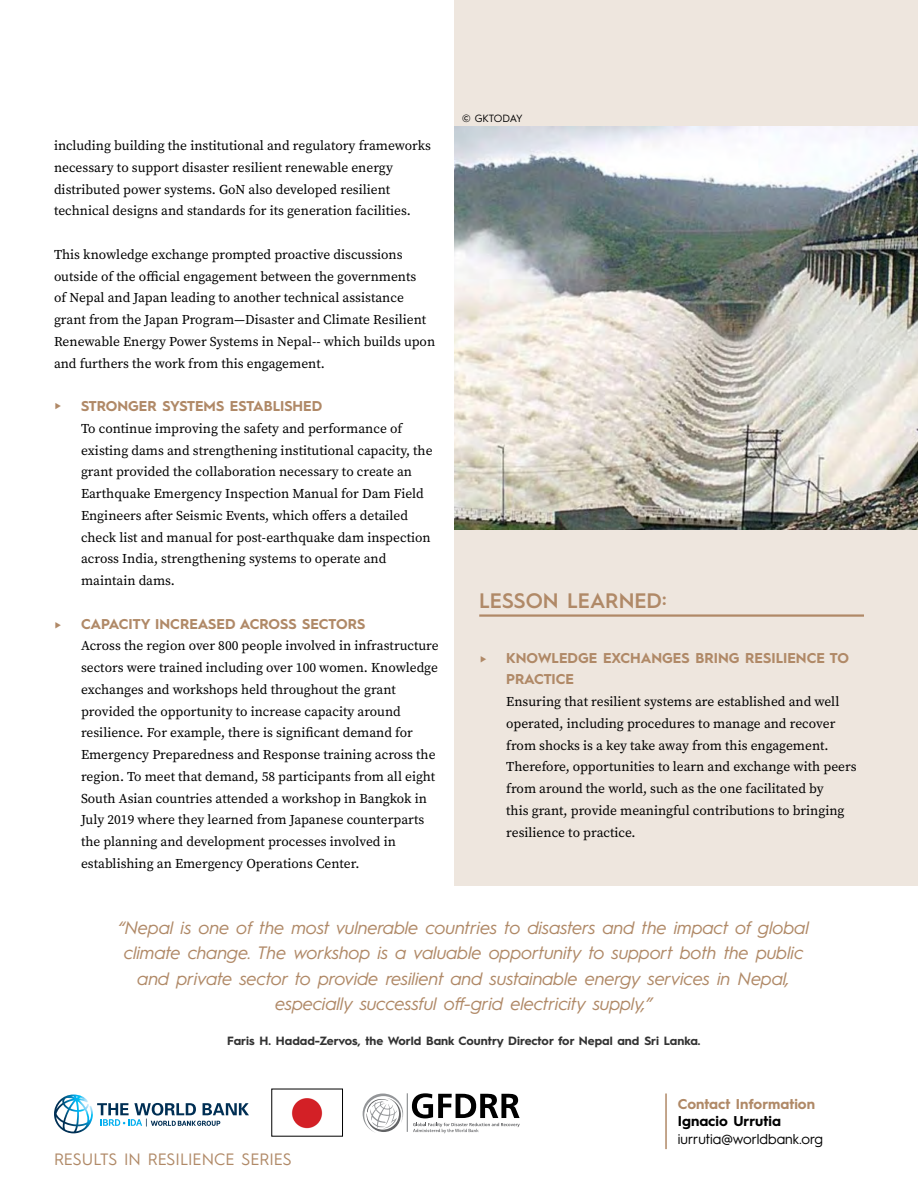
<style>
.page{position:relative;width:918px;height:1188px;background:#fff}
.page>*{position:absolute;margin:0;border:0;box-sizing:border-box;transform-origin:0 0}
.t1{font:600 21px "Hurme Geometric Sans 1";color:#b08967}
.t2{font:italic 18px/25.5px "Hurme Geometric Sans 1";color:#b08967;text-align:center}
.t3{font:16.5px "Hurme Geometric Sans 1";color:#b08967}
.t4{font:700 14.25px/21.8px "Hurme Geometric Sans 1";color:#b08967}
.t5{font:14.25px "Hurme Geometric Sans 1";color:#000}
.t6{font:700 14.25px "Hurme Geometric Sans 1";color:#000}
.t7{font:13.5px/21.8px "Source Serif Pro";color:#000}
.t8{font:700 12px "Hurme Geometric Sans 1";color:#333}
.t9{font:10.5px "Hurme Geometric Sans 1";letter-spacing:-.025em;color:#000}
</style>
<div class="page">
<div style="left:455px;top:0;width:463px;height:886px;background:#eee6de"></div>
<hr style="left:479px;top:614px;width:385px;height:3px;background:#b08967">
<img style="left:455px;top:126px;width:463px;height:404px">
<hr style="left:665px;top:1094px;width:2px;height:55px;background:#b08967">
<svg style="left:363px;top:1094px;width:40px;height:39px"></svg>
<hr style="left:407px;top:1093px;width:1px;height:39px;background:#808285">
<svg style="left:412px;top:1093px;width:108px;height:40px"></svg>
<img style="left:291px;top:1098px;width:32px;height:31px">
<svg style="left:54px;top:1095px;width:195px;height:38px"></svg>
<p class="t7" style="left:54px;top:135px;width:378px">including building the institutional and regulatory frameworks necessary to support disaster resilient renewable energy distributed power systems. GoN also developed resilient technical designs and standards for its generation facilities.</p>
<p class="t7" style="left:54px;top:243px;width:383px">This knowledge exchange prompted proactive discussions outside of the official engagement between the governments<br>of Nepal and Japan leading to another technical assistance grant from the Japan Program—Disaster and Climate Resilient Renewable Energy Power Systems in Nepal-- which builds upon and furthers the work from this engagement.</p>
<p class="t4" style="left:54px;top:394px;width:10px">►</p>
<p class="t4" style="left:81px;top:394px;width:243px">STRONGER SYSTEMS ESTABLISHED</p>
<p class="t7" style="left:81px;top:417px;width:353px">To continue improving the safety and performance of existing dams and strengthening institutional capacity, the grant provided the collaboration necessary to create an Earthquake Emergency Inspection Manual for Dam Field Engineers after Seismic Events, which offers a detailed check list and manual for post-earthquake dam inspection across India, strengthening systems to operate and maintain dams.</p>
<p class="t4" style="left:54px;top:612px;width:10px">►</p>
<p class="t4" style="left:81px;top:612px;width:286px">CAPACITY INCREASED ACROSS SECTORS</p>
<p class="t7" style="left:81px;top:635px;width:359px">Across the region over 800 people involved in infrastructure sectors were trained including over 100 women. Knowledge exchanges and workshops held throughout the grant provided the opportunity to increase capacity around resilience. For example, there is significant demand for Emergency Preparedness and Response training across the region. To meet that demand, 58 participants from all eight South Asian countries attended a workshop in Bangkok in July 2019 where they learned from Japanese counterparts the planning and development processes involved in establishing an Emergency Operations Center.</p>
<p class="t9" style="left:462px;top:111px;width:62px">© GKTODAY</p>
<h1 class="t1" style="left:479px;top:586px;width:189px">LESSON LEARNED:</h1>
<p class="t4" style="left:479px;top:646px;width:10px">►</p>
<p class="t4" style="left:506px;top:646px;width:344px">KNOWLEDGE EXCHANGES BRING RESILIENCE TO<br>PRACTICE</p>
<p class="t7" style="left:506px;top:691px;width:352px">Ensuring that resilient systems are established and well operated, including procedures to manage and recover from shocks is a key take away from this engagement.<br>Therefore, opportunities to learn and exchange with peers from around the world, such as the one facilitated by<br>this grant, provide meaningful contributions to bringing resilience to practice.</p>
<p class="t2" style="left:119px;top:914px;width:692px">“Nepal is one of the most vulnerable countries to disasters and the impact of global climate change. The workshop is a valuable opportunity to support both the public and private sector to provide resilient and sustainable energy services in Nepal, especially successful off-grid electricity supply,”</p>
<p class="t8" style="left:227px;top:1032px;width:475px">Faris H. Hadad-Zervos, the World Bank Country Director for Nepal and Sri Lanka.</p>
<p class="t3" style="left:54px;top:1148px;width:239px">RESULTS IN RESILIENCE SERIES</p>
<p class="t4" style="left:678px;top:1093px;width:139px">Contact Information</p>
<p class="t6" style="left:678px;top:1111px;width:105px">Ignacio Urrutia</p>
<p class="t5" style="left:678px;top:1129px;width:147px">iurrutia@worldbank.org</p>
</div>
